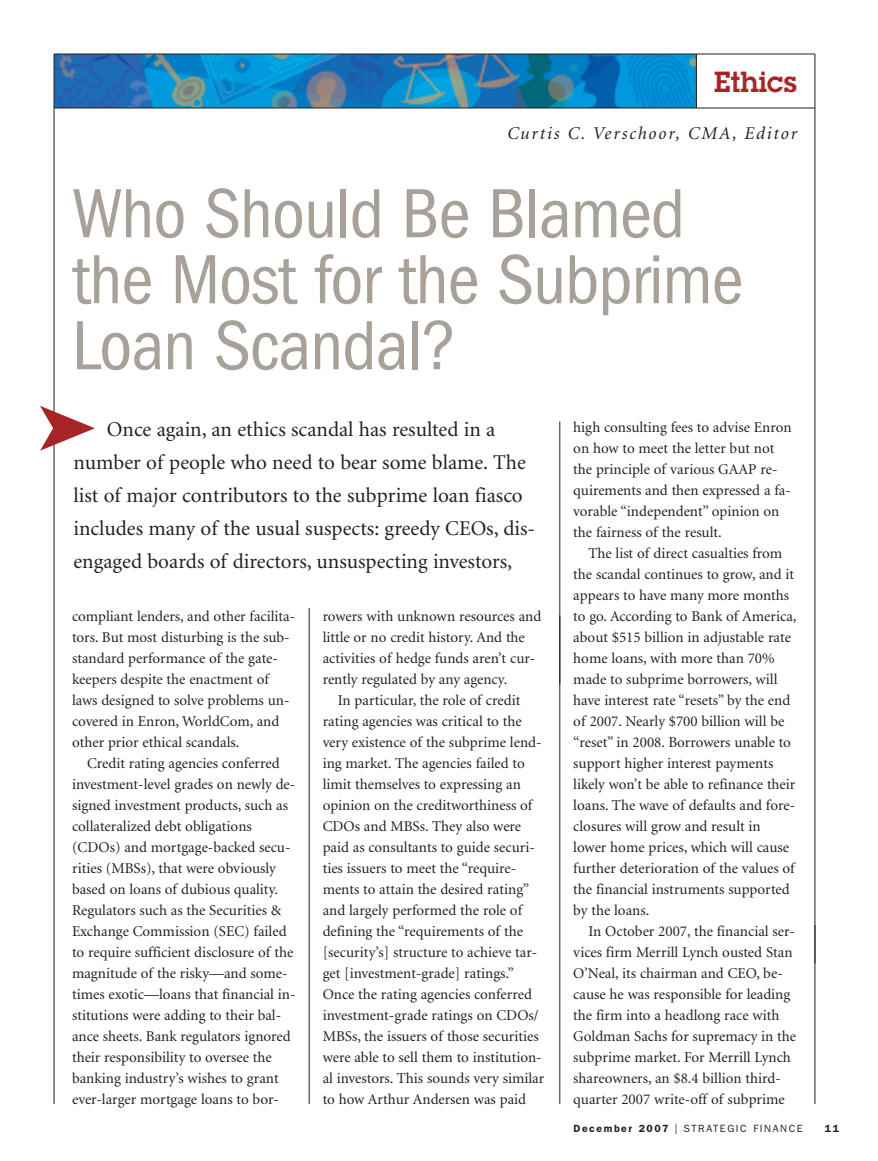
<style>
.page{position:relative;width:878px;height:1161px;background:#fff}
.page>*{position:absolute;margin:0;border:0;box-sizing:border-box;transform-origin:0 0}
.t1{font:condensed 72px/66px "Franklin Gothic";letter-spacing:-.015em;color:#a8a199}
.t2{font:600 28.5px "Lubalin Graph";color:#a72427}
.t3{font:21px/33px "Minion";color:#231f20}
.t4{font:italic 18px "Minion";letter-spacing:.1em;color:#231f20}
.t5{font:15px/21px "Minion";color:#231f20}
.t6{font:10.5px "Franklin Gothic";letter-spacing:.15em;color:#231f20}
.t7{font:600 10.5px "Franklin Gothic";color:#231f20}
.s1{font-weight:600}
.s2{font-size:15px}
</style>
<div class="page">
<img style="left:55px;top:55px;width:641px;height:53px">
<hr style="left:309px;top:608px;width:1px;height:496px;background:#231f20">
<hr style="left:559px;top:615px;width:1px;height:489px;background:#231f20">
<hr style="left:559px;top:422px;width:1px;height:262px;background:#231f20">
<hr style="left:54px;top:108px;width:760px;height:1px;background:#231f20">
<hr style="left:54px;top:54px;width:760px;height:1px;background:#231f20">
<hr style="left:54px;top:54px;width:1px;height:1050px;background:#231f20">
<svg style="left:40px;top:406px;width:55px;height:45px"></svg>
<hr style="left:814px;top:54px;width:1px;height:909px;background:#231f20">
<hr style="left:814px;top:925px;width:1px;height:179px;background:#231f20">
<hr style="left:696px;top:54px;width:1px;height:54px;background:#231f20">
<h2 class="t2" style="left:714px;top:66px;width:84px">Ethics</h2>
<p class="t4" style="left:507px;top:126px;width:291px">Curtis C. Verschoor, CMA, Editor</p>
<h1 class="t1" style="left:72px;top:186px;width:673px">Who Should Be Blamed the Most for the Subprime<br>Loan Scandal?</h1>
<p class="t3" style="left:74px;top:415px;width:463px;text-indent:33px">Once again, an ethics scandal has resulted in a number of people who need to bear some blame. The list of major contributors to the subprime loan fiasco includes many of the usual suspects: greedy CEOs, dis&shy;engaged boards of directors, unsuspecting investors,</p>
<p class="t5" style="left:72px;top:607px;width:225px">compliant lenders, and other facilita&shy;tors. But most disturbing is the sub&shy;standard performance of the gate&shy;keepers despite the enactment of laws designed to solve problems un&shy;covered in Enron, WorldCom, and other prior ethical scandals.</p>
<p class="t5" style="left:72px;top:754px;width:225px;text-indent:15px">Credit rating agencies conferred investment-level grades on newly de&shy;signed investment products, such as collateralized debt obligations (CDOs) and mortgage-backed secu&shy;rities (MBSs), that were obviously based on loans of dubious quality.<br>Regulators such as the Securities &amp; Exchange Commission (SEC) failed to require sufficient disclosure of the magnitude of the risky—and some&shy;times exotic—loans that financial in&shy;stitutions were adding to their bal&shy;ance sheets. Bank regulators ignored their responsibility to oversee the banking industry’s wishes to grant ever-larger mortgage loans to bor-</p>
<p class="t5" style="left:323px;top:607px;width:220px">rowers with unknown resources and little or no credit history. And the activities of hedge funds aren’t cur&shy;rently regulated by any agency.</p>
<p class="t5" style="left:323px;top:691px;width:223px;text-indent:15px">In particular, the role of credit rating agencies was critical to the very existence of the subprime lend&shy;ing market. The agencies failed to limit themselves to expressing an opinion on the creditworthiness of CDOs and MBSs. They also were paid as consultants to guide securi&shy;ties issuers to meet the “require&shy;ments to attain the desired rating” and largely performed the role of defining the “requirements of the [security’s] structure to achieve tar&shy;get [investment-grade] ratings.” Once the rating agencies conferred investment-grade ratings on CDOs/ MBSs, the issuers of those securities were able to sell them to institution&shy;al investors. This sounds very similar to how Arthur Andersen was paid</p>
<p class="t5" style="left:573px;top:418px;width:220px">high consulting fees to advise Enron on how to meet the letter but not the principle of various GAAP re&shy;quirements and then expressed a fa&shy;vorable “independent” opinion on the fairness of the result.</p>
<p class="t5" style="left:573px;top:544px;width:225px;text-indent:15px">The list of direct casualties from the scandal continues to grow, and it appears to have many more months to go. According to Bank of America, about $515 billion in adjustable rate home loans, with more than 70% made to subprime borrowers, will have interest rate “resets” by the end of 2007. Nearly $700 billion will be “reset” in 2008. Borrowers unable to support higher interest payments likely won’t be able to refinance their loans. The wave of defaults and fore&shy;closures will grow and result in lower home prices, which will cause further deterioration of the values of the financial instruments supported by the loans.</p>
<p class="t5" style="left:573px;top:922px;width:224px;text-indent:15px">In October 2007, the financial ser&shy;vices firm Merrill Lynch ousted Stan O’Neal, its chairman and CEO, be&shy;cause he was responsible for leading the firm into a headlong race with Goldman Sachs for supremacy in the subprime market. For Merrill Lynch shareowners, an $8.4 billion third&shy;quarter 2007 write-off of subprime</p>
<p class="t6" style="left:573px;top:1125px;width:231px"><span class="s1">December 2007</span> <span class="s2">I</span> STRATEGIC FINANCE</p>
<p class="t7" style="left:824px;top:1125px;width:16px">11</p>
</div>
